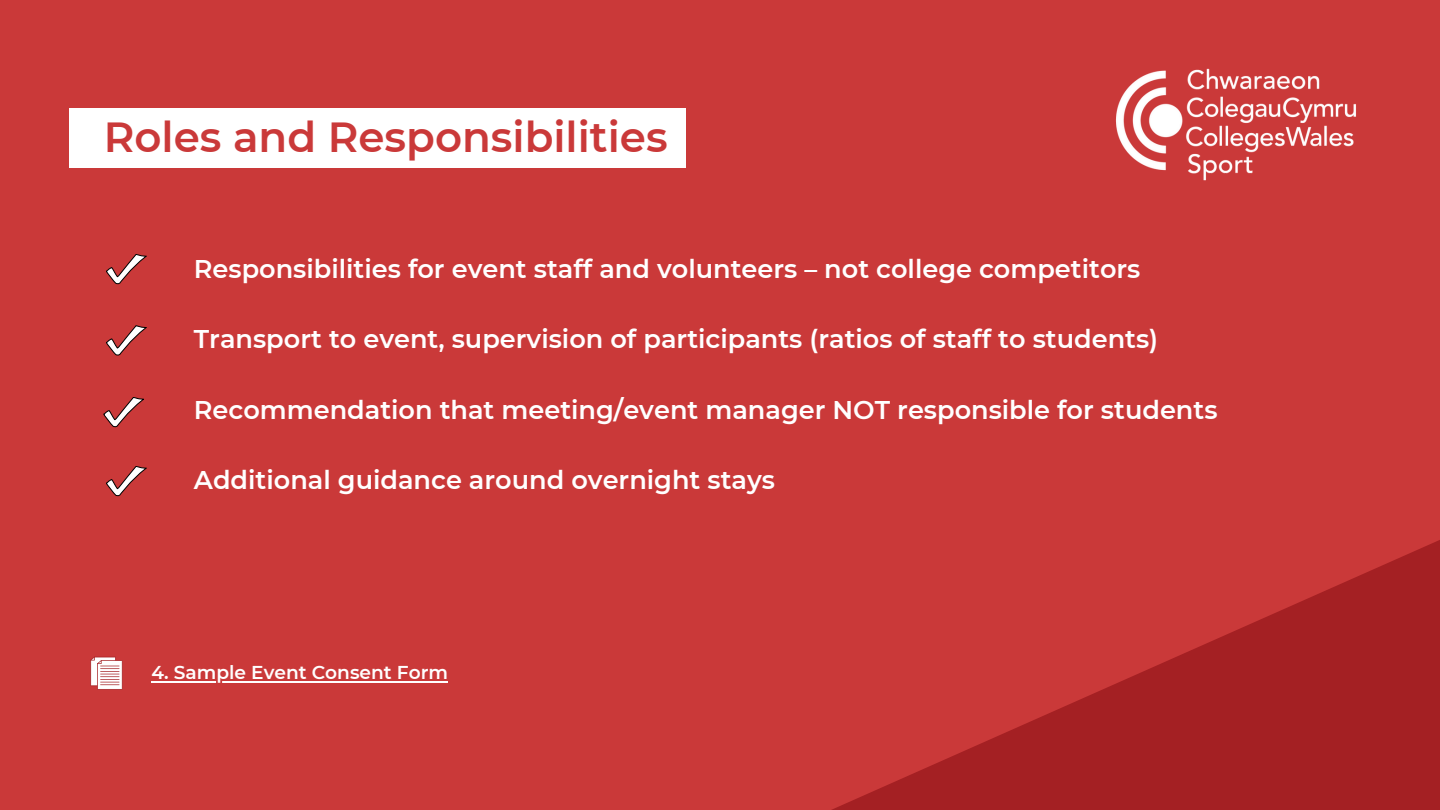
<style>
.page{position:relative;width:1440px;height:810px;background:#ca3939}
.page>*{position:absolute;margin:0;border:0;box-sizing:border-box;transform-origin:0 0}
.t1{font:600 42px "Montserrat";color:#ca3939}
.t2{font:600 25.6px "Montserrat";color:#fff}
.t3{font:600 18.6px "Montserrat";color:#fff}
</style>
<div class="page">
<div style="left:69px;top:108px;width:616px;height:60px;background:#fff"></div>
<img style="left:1116px;top:68px;width:240px;height:113px">
<hr style="left:152px;top:681px;width:296px;height:1px;background:#fff">
<svg style="left:106px;top:254px;width:40px;height:30px"></svg>
<svg style="left:106px;top:326px;width:40px;height:30px"></svg>
<svg style="left:104px;top:397px;width:40px;height:30px"></svg>
<svg style="left:90px;top:657px;width:33px;height:33px"></svg>
<svg style="left:106px;top:466px;width:40px;height:30px"></svg>
<svg style="left:832px;top:540px;width:608px;height:270px;fill:#ab2427"></svg>
<p class="t1" style="left:104px;top:112px;width:565px">Roles and Responsibilities</p>
<p class="t2" style="left:194px;top:253px;width:948px">Responsibilities for event staff and volunteers – not college competitors</p>
<p class="t2" style="left:194px;top:324px;width:966px">Transport to event, supervision of participants (ratios of staff to students)</p>
<p class="t2" style="left:194px;top:394px;width:1025px">Recommendation that meeting/event manager NOT responsible for students</p>
<p class="t2" style="left:194px;top:465px;width:583px">Additional guidance around overnight stays</p>
<p class="t3" style="left:152px;top:661px;width:298px">4. Sample Event Consent Form</p>
</div>
